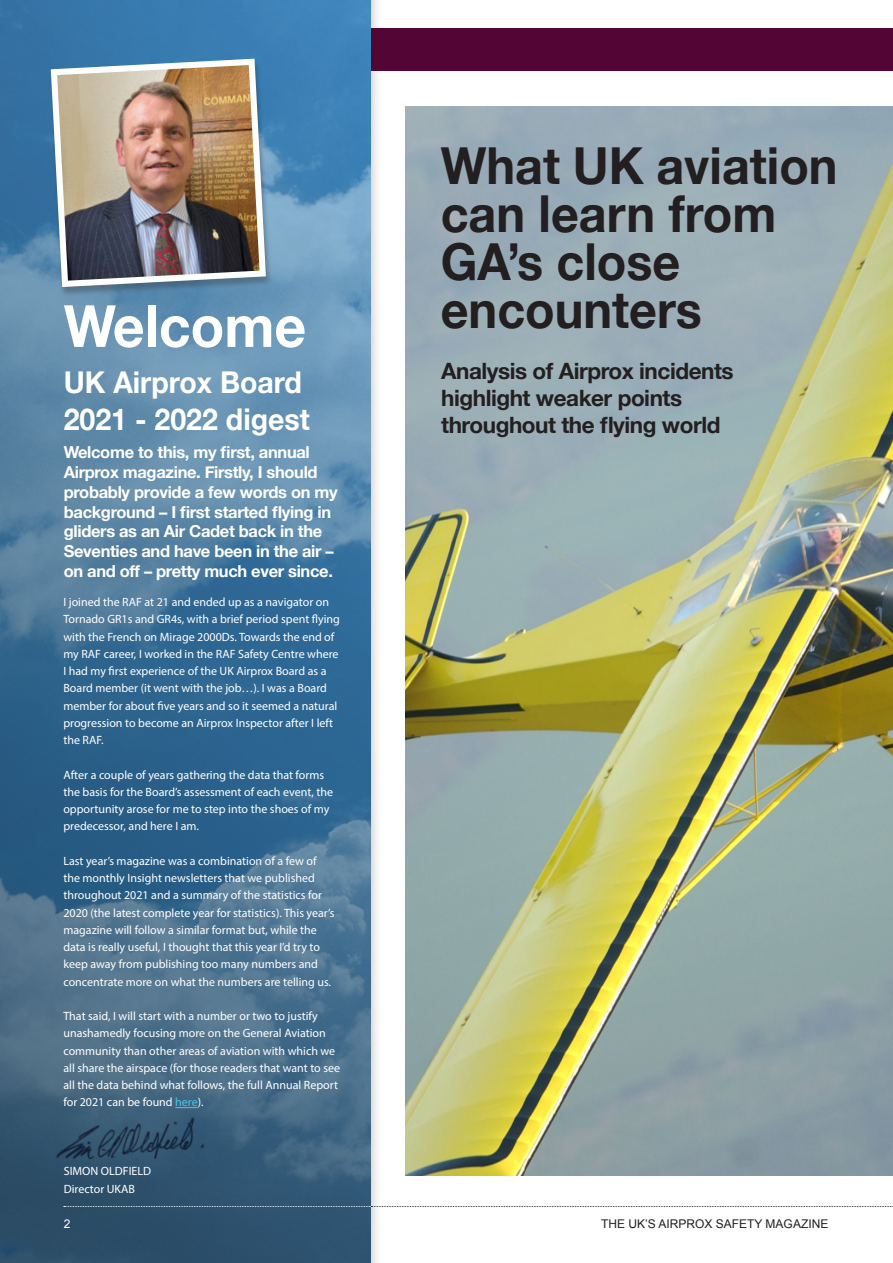
<style>
.page{position:relative;width:893px;height:1263px;background:#fff}
.page>*{position:absolute;margin:0;border:0;box-sizing:border-box;transform-origin:0 0}
.t1{font:700 58.2px "Helvetica Neue";color:#fff;scale:.95 1}
.t2{font:700 51px/48px "Helvetica Neue";color:#231f20;scale:.95 1}
.t3{font:700 30px/37.5px "Helvetica Neue";color:#fff;scale:.95 1}
.t4{font:700 22.5px/27px "Helvetica Neue";letter-spacing:-.02em;color:#231f20}
.t5{font:700 16.5px/19.8px "Helvetica Neue";letter-spacing:-.02em;color:#fff}
.t6{font:12px/17.2px "Myriad Pro";color:#fff}
.t7{font:12px "Arial";color:#231f20}
.t8{font:12px "Arial";color:#fff}
.s1{color:#4ac6e2}
</style>
<div class="page">
<img style="left:405px;top:106px;width:488px;height:1070px">
<div style="left:97px;top:28px;width:796px;height:43px;background:#530635"></div>
<div style="left:0;top:0;width:382px;height:1263px;background:#231f20;opacity:.3"></div>
<svg style="left:0;top:0;width:371px;height:1263px;background:#467497"></svg>
<svg style="left:175px;top:1107px;width:23px;height:1px"></svg>
<div style="left:49px;top:60px;width:224px;height:237px;background:#231f20;opacity:.3"></div>
<img style="left:48px;top:55px;width:221px;height:235px">
<svg style="left:64px;top:1206px;width:829px;height:1px"></svg>
<img style="left:54px;top:1116px;width:153px;height:52px">
<p class="t1" style="left:64px;top:280px;width:257px">Welcome</p>
<p class="t3" style="left:64px;top:364px;width:260px">UK Airprox Board<br>2021 - 2022 digest</p>
<p class="t5" style="left:64px;top:443px;width:275px">Welcome to this, my first, annual Airprox magazine. Firstly, I should probably provide a few words on my background – I first started flying in gliders as an Air Cadet back in the Seventies and have been in the air – on and off – pretty much ever since.</p>
<p class="t6" style="left:63px;top:593px;width:278px">I joined the RAF at 21 and ended up as a navigator on Tornado GR1s and GR4s, with a brief period spent flying with the French on Mirage 2000Ds. Towards the end of my RAF career, I worked in the RAF Safety Centre where I had my first experience of the UK Airprox Board as a Board member (it went with the job…). I was a Board member for about five years and so it seemed a natural progression to become an Airprox Inspector after I left the RAF.</p>
<p class="t6" style="left:63px;top:766px;width:271px">After a couple of years gathering the data that forms the basis for the Board’s assessment of each event, the opportunity arose for me to step into the shoes of my predecessor, and here I am.</p>
<p class="t6" style="left:63px;top:852px;width:273px">Last year’s magazine was a combination of a few of the monthly Insight newsletters that we published throughout 2021 and a summary of the statistics for 2020 (the latest complete year for statistics). This year’s magazine will follow a similar format but, while the data is really useful, I thought that this year I’d try to keep away from publishing too many numbers and concentrate more on what the numbers are telling us.</p>
<p class="t6" style="left:63px;top:1007px;width:278px">That said, I will start with a number or two to justify unashamedly focusing more on the General Aviation community than other areas of aviation with which we all share the airspace (for those readers that want to see all the data behind what follows, the full Annual Report for 2021 can be found <span class="s1">here</span>).</p>
<p class="t6" style="left:64px;top:1162px;width:89px">SIMON OLDFIELD<br>Director UKAB</p>
<p class="t2" style="left:441px;top:143px;width:419px">What UK aviation can learn from<br>GA’s close encounters</p>
<p class="t4" style="left:441px;top:358px;width:294px">Analysis of Airprox incidents highlight weaker points throughout the flying world</p>
<p class="t8" style="left:64px;top:1216px;width:8px">2</p>
<p class="t7" style="left:601px;top:1216px;width:229px">THE UK’S AIRPROX SAFETY MAGAZINE</p>
</div>
